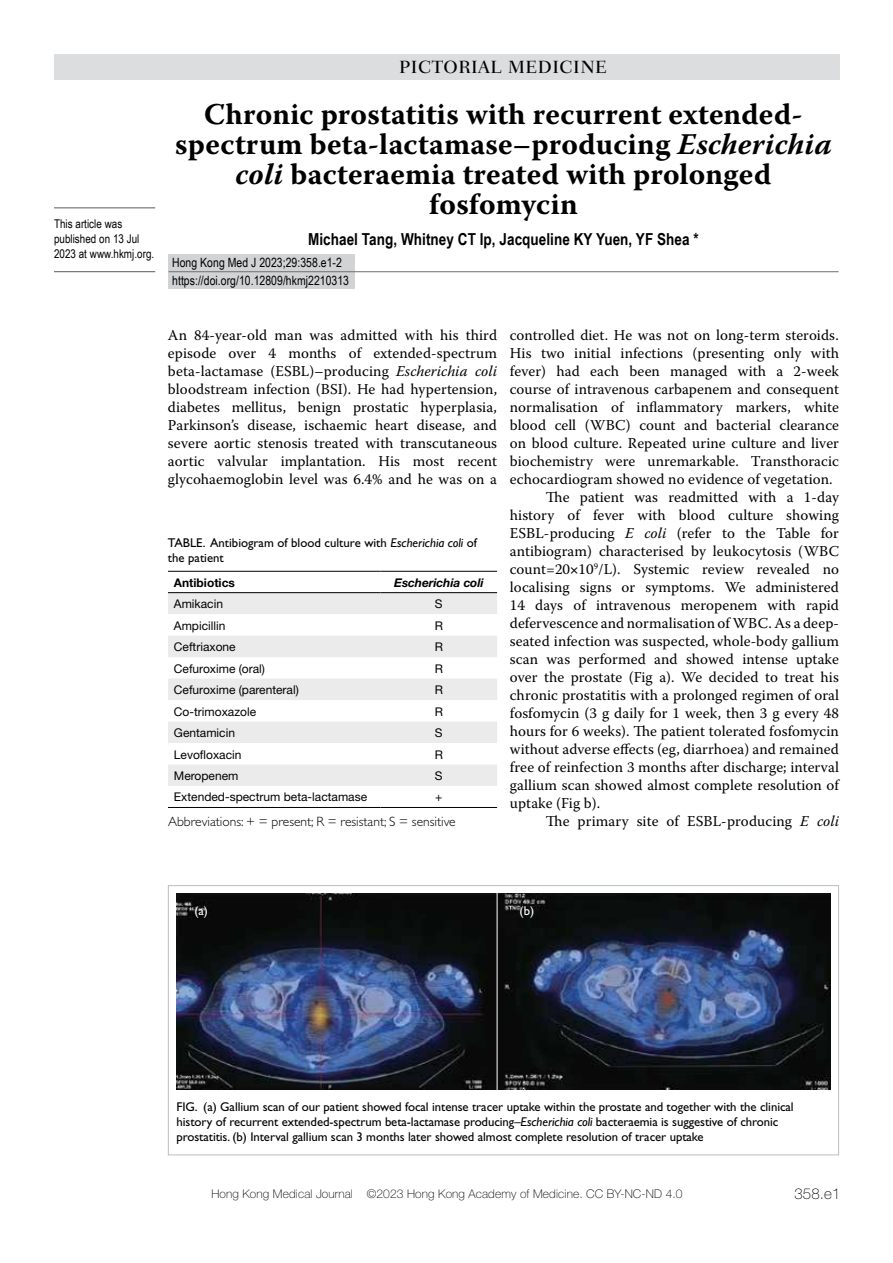
<style>
.page{position:relative;width:893px;height:1263px;background:#fff}
.page>*{position:absolute;margin:0;border:0;box-sizing:border-box;transform-origin:0 0}
.t1{font:700 30px/30px "Warnock Pro";letter-spacing:.005em;color:#000;text-align:center}
.t2{font:500 18px "Fairfield LH";letter-spacing:.025em;color:#000}
.t3{font:700 16.5px "Arial Narrow";letter-spacing:.005em;color:#000}
.t4{font:15px/18px "Warnock Pro";letter-spacing:.005em;color:#000;text-align:justify}
.t5{font:100 15px "Helvetica Neue";color:#000}
.t6{font:300 13.5px "Gill Sans";color:#000}
.t7{font:12.75px/15.3px "Gill Sans";letter-spacing:-.005em;color:#000}
.t8{font:12.75px/18px "Arial Narrow";letter-spacing:.005em;color:#000}
.t9{font:12.75px "Gill Sans";color:#fff}
.t10{font:12px "Helvetica Neue";color:#000}
.t11{font:100 12px "Helvetica Neue";letter-spacing:.01em;color:#000}
.t12{font:12px/15px "Arial Narrow";letter-spacing:.005em;color:#000}
.t13{font:italic 700 12px "Helvetica Neue";letter-spacing:-.005em;color:#000}
.t14{font:700 12px "Helvetica Neue";color:#000}
.s1{font-style:italic}
</style>
<div class="page">
<div style="left:54px;top:54px;width:785px;height:26px;background:#dcddde"></div>
<hr style="left:54px;top:207px;width:101px;height:1px;background:#6d6e71">
<hr style="left:54px;top:271px;width:101px;height:1px;background:#6d6e71">
<div style="left:168px;top:255px;width:186px;height:34px;background:#d1d3d4"></div>
<hr style="left:168px;top:271px;width:671px;height:1px;background:#6d6e71">
<svg style="left:168px;top:593px;width:329px;height:193px;fill:#ebebec"></svg>
<hr style="left:168px;top:571px;width:213px;height:1px;background:#000">
<hr style="left:381px;top:571px;width:116px;height:1px;background:#000">
<hr style="left:168px;top:592px;width:213px;height:1px;background:#000">
<hr style="left:381px;top:592px;width:116px;height:1px;background:#000">
<hr style="left:168px;top:807px;width:213px;height:1px;background:#000">
<hr style="left:381px;top:807px;width:116px;height:1px;background:#000">
<div style="left:168px;top:885px;width:671px;height:270px;border:1px solid #bcbec0"></div>
<img style="left:176px;top:893px;width:654px;height:196px">
<hr style="left:497px;top:891px;width:1px;height:199px;background:#fff">
<p class="t12" style="left:54px;top:216px;width:102px">This article was published on 13 Jul<br>2023 at www.hkmj.org.</p>
<p class="t2" style="left:399px;top:57px;width:209px">PICTORIAL MEDICINE</p>
<h1 class="t1" style="left:175px;top:98px;width:658px">Chronic prostatitis with recurrent extended&shy;spectrum beta-lactamase–producing <span class="s1">Escherichia coli</span> bacteraemia treated with prolonged fosfomycin</h1>
<p class="t3" style="left:308px;top:226px;width:392px">Michael Tang, Whitney CT Ip, Jacqueline KY Yuen, YF Shea *</p>
<p class="t8" style="left:172px;top:253px;width:178px">Hong Kong Med J 2023;29:358.e1-2 https://doi.org/10.12809/hkmj2210313</p>
<p class="t4" style="left:168px;top:325px;width:331px">An 84-year-old man was admitted with his third episode over 4 months of extended-spectrum beta-lactamase (ESBL)–producing <span class="s1">Escherichia coli </span>bloodstream infection (BSI). He had hypertension, diabetes mellitus, benign prostatic hyperplasia, Parkinson’s disease, ischaemic heart disease, and severe aortic stenosis treated with transcutaneous aortic valvular implantation. His most recent glycohaemoglobin level was 6.4% and he was on a</p>
<p class="t7" style="left:168px;top:535px;width:311px">TABLE. Antibiogram of blood culture with <span class="s1">Escherichia coli</span> of the patient</p>
<p class="t14" style="left:174px;top:575px;width:63px">Antibiotics</p>
<p class="t13" style="left:394px;top:575px;width:91px">Escherichia coli</p>
<p class="t10" style="left:174px;top:597px;width:51px">Amikacin</p>
<p class="t10" style="left:435px;top:597px;width:9px">S</p>
<p class="t10" style="left:174px;top:618px;width:53px">Ampicillin</p>
<p class="t10" style="left:435px;top:618px;width:10px">R</p>
<p class="t10" style="left:174px;top:640px;width:63px">Ceftriaxone</p>
<p class="t10" style="left:435px;top:640px;width:10px">R</p>
<p class="t10" style="left:174px;top:661px;width:93px">Cefuroxime (oral)</p>
<p class="t10" style="left:435px;top:661px;width:10px">R</p>
<p class="t10" style="left:174px;top:683px;width:126px">Cefuroxime (parenteral)</p>
<p class="t10" style="left:435px;top:683px;width:10px">R</p>
<p class="t10" style="left:174px;top:704px;width:84px">Co-trimoxazole</p>
<p class="t10" style="left:435px;top:704px;width:10px">R</p>
<p class="t10" style="left:174px;top:726px;width:63px">Gentamicin</p>
<p class="t10" style="left:435px;top:726px;width:9px">S</p>
<p class="t10" style="left:174px;top:747px;width:69px">Levofloxacin</p>
<p class="t10" style="left:435px;top:747px;width:10px">R</p>
<p class="t10" style="left:174px;top:768px;width:66px">Meropenem</p>
<p class="t10" style="left:435px;top:768px;width:9px">S</p>
<p class="t10" style="left:174px;top:790px;width:195px">Extended-spectrum beta-lactamase</p>
<p class="t10" style="left:435px;top:790px;width:9px">+</p>
<p class="t6" style="left:168px;top:813px;width:289px">Abbreviations: + = present; R = resistant; S = sensitive</p>
<p class="t4" style="left:510px;top:325px;width:331px">controlled diet. He was not on long-term steroids.</p>
<p class="t4" style="left:510px;top:343px;width:331px">His two initial infections (presenting only with</p>
<p class="t4" style="left:510px;top:361px;width:331px">fever) had each been managed with a 2-week</p>
<p class="t4" style="left:510px;top:379px;width:331px">course of intravenous carbapenem and consequent</p>
<p class="t4" style="left:510px;top:397px;width:331px">normalisation of inflammatory markers, white</p>
<p class="t4" style="left:510px;top:415px;width:331px">blood cell (WBC) count and bacterial clearance</p>
<p class="t4" style="left:510px;top:433px;width:331px">on blood culture. Repeated urine culture and liver</p>
<p class="t4" style="left:510px;top:451px;width:331px">biochemistry were unremarkable. Transthoracic</p>
<p class="t4" style="left:510px;top:469px;width:324px">echocardiogram showed no evidence of vegetation.</p>
<p class="t4" style="left:546px;top:487px;width:295px">The patient was readmitted with a 1-day</p>
<p class="t4" style="left:510px;top:505px;width:331px">history of fever with blood culture showing</p>
<p class="t4" style="left:510px;top:523px;width:331px">ESBL-producing <span class="s1">E coli</span> (refer to the Table for</p>
<p class="t4" style="left:510px;top:541px;width:331px">antibiogram) characterised by leukocytosis (WBC</p>
<p class="t4" style="left:510px;top:559px;width:331px">count=20 10<sup>9</sup>/L). Systemic review revealed no</p>
<p class="t4" style="left:510px;top:577px;width:331px">localising signs or symptoms. We administered</p>
<p class="t4" style="left:510px;top:595px;width:331px">14 days of intravenous meropenem with rapid</p>
<p class="t4" style="left:510px;top:613px;width:331px">defervescence and normalisation of WBC. As a deep-</p>
<p class="t4" style="left:510px;top:631px;width:331px">seated infection was suspected, whole-body gallium</p>
<p class="t4" style="left:510px;top:649px;width:331px">scan was performed and showed intense uptake</p>
<p class="t4" style="left:510px;top:667px;width:331px">over the prostate (Fig a). We decided to treat his</p>
<p class="t4" style="left:510px;top:685px;width:331px">chronic prostatitis with a prolonged regimen of oral</p>
<p class="t4" style="left:510px;top:703px;width:331px">fosfomycin (3 g daily for 1 week, then 3 g every 48</p>
<p class="t4" style="left:510px;top:721px;width:331px">hours for 6 weeks). The patient tolerated fosfomycin</p>
<p class="t4" style="left:510px;top:739px;width:331px">without adverse effects (eg, diarrhoea) and remained</p>
<p class="t4" style="left:510px;top:757px;width:331px">free of reinfection 3 months after discharge; interval</p>
<p class="t4" style="left:510px;top:775px;width:331px">gallium scan showed almost complete resolution of</p>
<p class="t4" style="left:510px;top:793px;width:92px">uptake (Fig b).</p>
<p class="t4" style="left:546px;top:811px;width:295px">The primary site of ESBL-producing <span class="s1">E coli</span></p>
<p class="t9" style="left:194px;top:903px;width:15px">(a)</p>
<p class="t9" style="left:520px;top:903px;width:16px">(b)</p>
<p class="t7" style="left:176px;top:1099px;width:619px">FIG. (a) Gallium scan of our patient showed focal intense tracer uptake within the prostate and together with the clinical history of recurrent extended-spectrum beta-lactamase producing–<span class="s1">Escherichia coli</span> bacteraemia is suggestive of chronic prostatitis. (b) Interval gallium scan 3 months later showed almost complete resolution of tracer uptake</p>
<p class="t11" style="left:211px;top:1187px;width:473px">Hong Kong Medical Journal ©2023 Hong Kong Academy of Medicine. CC BY-NC-ND 4.0</p>
<p class="t5" style="left:794px;top:1186px;width:48px">358.e1</p>
</div>
